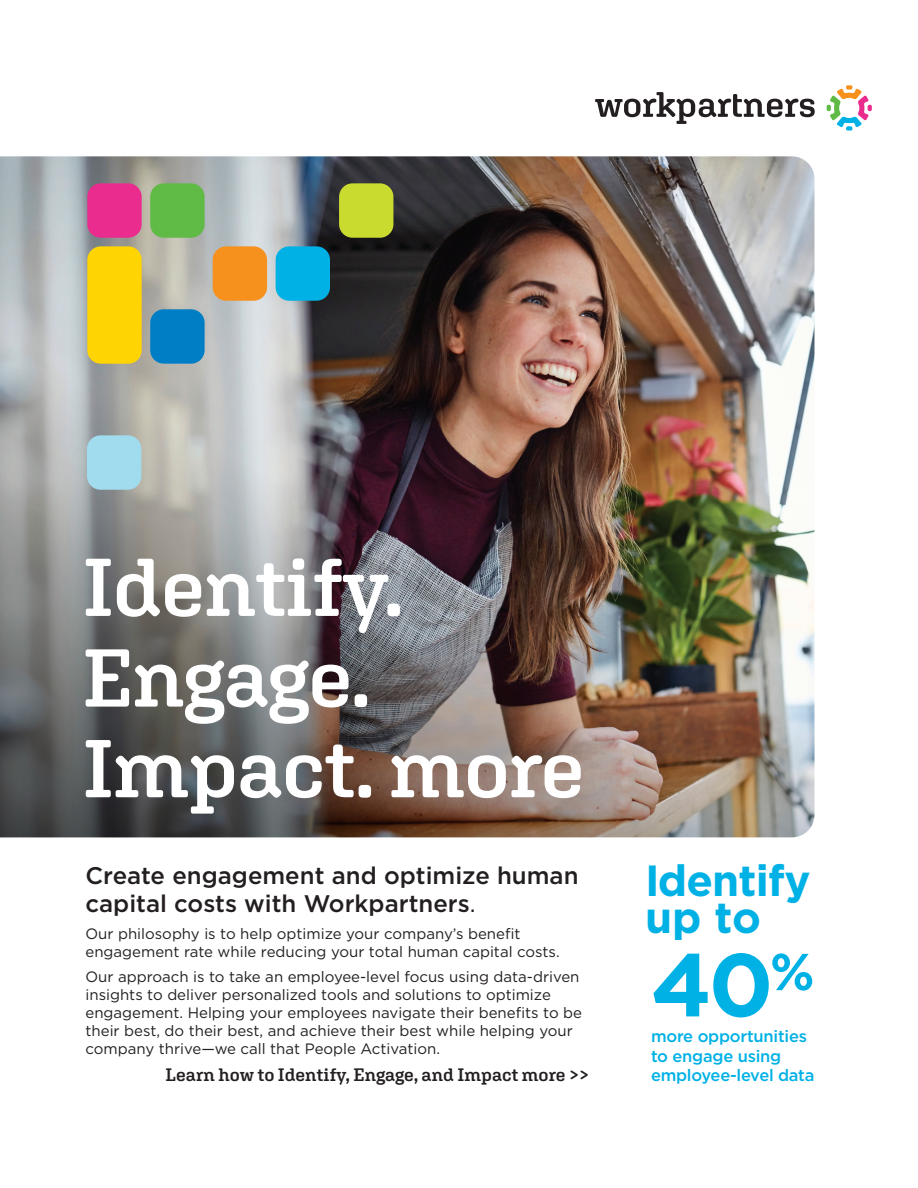
<style>
.page{position:relative;width:918px;height:1188px;background:#fff}
.page>*{position:absolute;margin:0;border:0;box-sizing:border-box;transform-origin:0 0}
.t1{font:700 89.1px "Gotham";color:#00b1e5}
.t2{font:600 81.75px/90.6px "Aglet Slab";letter-spacing:-.015em;color:#fff}
.t3{font:700 43.5px/36.6px "Gotham";letter-spacing:-.02em;color:#00b1e5}
.t4{font:500 24px/28.5px "Gotham";color:#231f20}
.t5{font:600 18px "Aglet Slab";letter-spacing:-.005em;color:#231f20}
.t6{font:500 16.5px/19.5px "Gotham";letter-spacing:-.015em;color:#00b1e5}
.t7{font:15px/18px "Gotham";color:#231f20}
.s1{font-weight:400}
</style>
<div class="page">
<svg style="left:595px;top:92px;width:220px;height:32px"></svg>
<svg style="left:827px;top:85px;width:45px;height:46px"></svg>
<img style="left:0;top:156px;width:814px;height:72px">
<img style="left:0;top:228px;width:814px;height:609px">
<div style="left:150px;top:309px;width:55px;height:55px;background:#007ec5;border-radius:14px"></div>
<div style="left:87px;top:246px;width:55px;height:118px;background:#fed503;border-radius:14px"></div>
<div style="left:87px;top:183px;width:55px;height:55px;background:#eb2c8f;border-radius:14px"></div>
<div style="left:213px;top:246px;width:54px;height:55px;background:#f6911e;border-radius:14px"></div>
<div style="left:150px;top:183px;width:55px;height:55px;background:#60bb46;border-radius:14px"></div>
<div style="left:276px;top:246px;width:54px;height:55px;background:#00b1e5;border-radius:14px"></div>
<div style="left:339px;top:183px;width:54px;height:55px;background:#cadb2f;border-radius:14px"></div>
<div style="left:87px;top:435px;width:54px;height:55px;background:#a1dcee;border-radius:14px"></div>
<h2 class="t2" style="left:82px;top:540px;width:504px">Identify.<br>Engage.<br>Impact. more</h2>
<h3 class="t4" style="left:86px;top:861px;width:495px">Create engagement and optimize human capital costs with Workpartners<span class="s1">.</span></h3>
<p class="t7" style="left:86px;top:924px;width:476px">Our philosophy is to help optimize your company’s benefit engagement rate while reducing your total human capital costs.</p>
<p class="t7" style="left:86px;top:967px;width:498px">Our approach is to take an employee-level focus using data-driven insights to deliver personalized tools and solutions to optimize engagement. Helping your employees navigate their benefits to be their best, do their best, and achieve their best while helping your company thrive—we call that People Activation.</p>
<p class="t5" style="left:166px;top:1064px;width:425px">Learn how to Identify, Engage, and Impact more &gt;&gt;</p>
<h3 class="t3" style="left:645px;top:862px;width:167px">Identify up to</h3>
<h1 class="t1" style="left:651px;top:926px;width:165px">40<sup>%</sup></h1>
<p class="t6" style="left:651px;top:1027px;width:165px">more opportunities to engage using employee-level data</p>
</div>
